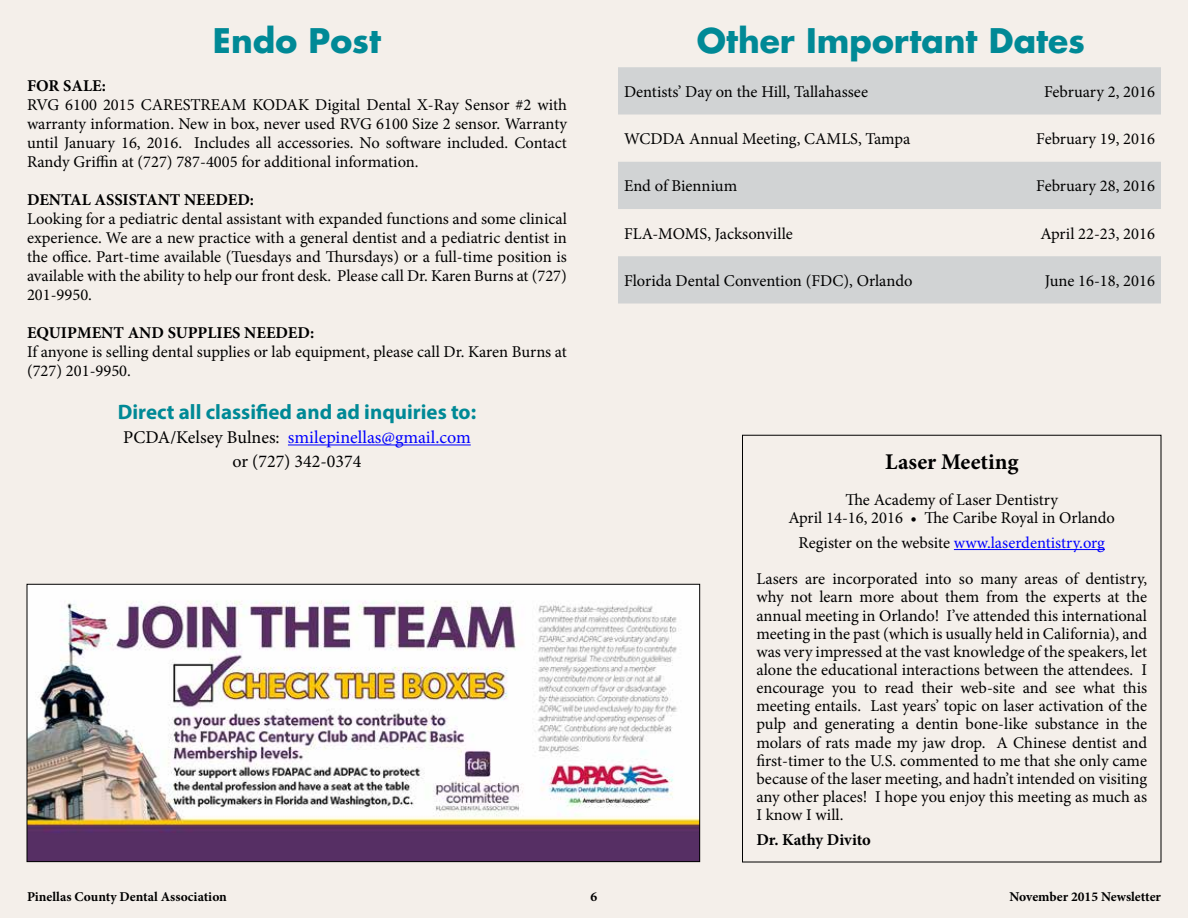
<style>
.page{position:relative;width:1188px;height:918px;background:#f4efea}
.page>*{position:absolute;margin:0;border:0;box-sizing:border-box;transform-origin:0 0}
.t1{font:700 33px "Futura";color:#008996}
.t2{font:700 22.5px "Minion Pro";color:#000}
.t3{font:700 21px "Myriad Pro";color:#008996}
.t4{font:18px/24px "Minion Pro";color:#000;text-align:center}
.t5{font:16.5px/18.1px "Minion Pro";color:#000;text-align:justify}
.t6{font:700 16.5px "Minion Pro";color:#000}
.t7{font:700 13.5px "Minion Pro";color:#000}
.s1{color:#00f}
</style>
<div class="page">
<svg style="left:618px;top:67px;width:543px;height:237px;fill:#d1d3d4"></svg>
<hr style="left:288px;top:445px;width:183px;height:1px;background:#00f">
<img style="left:29px;top:586px;width:669px;height:274px">
<div style="left:27px;top:584px;width:673px;height:278px;border:1px solid #000"></div>
<hr style="left:954px;top:549px;width:151px;height:1px;background:#00f">
<h1 class="t1" style="left:213px;top:18px;width:170px">Endo Post</h1>
<h1 class="t1" style="left:697px;top:18px;width:390px">Other Important Dates</h1>
<p class="t6" style="left:27px;top:75px;width:80px">FOR SALE:</p>
<p class="t5" style="left:27px;top:96px;width:542px;line-height:18.9px">RVG 6100 2015 CARESTREAM KODAK Digital Dental X-Ray Sensor #2 with warranty information. New in box, never used RVG 6100 Size 2 sensor. Warranty until January 16, 2016. Includes all accessories. No software included. Contact Randy Griffin at (727) 787-4005 for additional information.</p>
<p class="t6" style="left:27px;top:188px;width:229px">DENTAL ASSISTANT NEEDED:</p>
<p class="t5" style="left:27px;top:210px;width:541px;line-height:18.9px">Looking for a pediatric dental assistant with expanded functions and some clinical experience. We are a new practice with a general dentist and a pediatric dentist in the office. Part-time available (Tuesdays and Thursdays) or a full-time position is available with the ability to help our front desk. Please call Dr. Karen Burns at (727)<br>201-9950.</p>
<p class="t6" style="left:27px;top:321px;width:289px">EQUIPMENT AND SUPPLIES NEEDED:</p>
<p class="t5" style="left:27px;top:342px;width:541px;line-height:19px">If anyone is selling dental supplies or lab equipment, please call Dr. Karen Burns at (727) 201-9950.</p>
<p class="t3" style="left:118px;top:398px;width:360px">Direct all classified and ad inquiries to:</p>
<p class="t4" style="left:123px;top:426px;width:349px">PCDA/Kelsey Bulnes: <span class="s1">smilepinellas@gmail.com </span>or (727) 342-0374</p>
<p class="t5" style="left:624px;top:83px;width:246px">Dentists’ Day on the Hill, Tallahassee</p>
<p class="t5" style="left:1044px;top:83px;width:112px">February 2, 2016</p>
<p class="t5" style="left:624px;top:130px;width:288px">WCDDA Annual Meeting, CAMLS, Tampa</p>
<p class="t5" style="left:1036px;top:130px;width:120px">February 19, 2016</p>
<p class="t5" style="left:624px;top:177px;width:115px">End of Biennium</p>
<p class="t5" style="left:1036px;top:177px;width:120px">February 28, 2016</p>
<p class="t5" style="left:624px;top:224px;width:170px">FLA-MOMS, Jacksonville</p>
<p class="t5" style="left:1040px;top:224px;width:116px">April 22-23, 2016</p>
<p class="t5" style="left:624px;top:272px;width:290px">Florida Dental Convention (FDC), Orlando</p>
<p class="t5" style="left:1045px;top:272px;width:112px">June 16-18, 2016</p>
<h2 class="t2" style="left:885px;top:446px;width:135px">Laser Meeting</h2>
<p class="t5" style="left:788px;top:491px;width:328px;text-align:center">The Academy of Laser Dentistry<br>April 14-16, 2016 • The Caribe Royal in Orlando</p>
<p class="t5" style="left:756px;top:525px;width:392px;line-height:36.3px;text-align:center">Register on the website <span class="s1">www.laserdentistry.org<br></span>Lasers are incorporated into so many areas of dentistry,</p>
<p class="t5" style="left:756px;top:588px;width:392px">why not learn more about them from the experts at the annual meeting in Orlando! I’ve attended this international meeting in the past (which is usually held in California), and was very impressed at the vast knowledge of the speakers, let alone the educational interactions between the attendees. I encourage you to read their web-site and see what this meeting entails. Last years’ topic on laser activation of the pulp and generating a dentin bone-like substance in the molars of rats made my jaw drop. A Chinese dentist and first-timer to the U.S. commented to me that she only came because of the laser meeting, and hadn’t intended on visiting any other places! I hope you enjoy this meeting as much as I know I will.</p>
<p class="t6" style="left:756px;top:828px;width:116px">Dr. Kathy Divito</p>
<p class="t7" style="left:27px;top:887px;width:201px">Pinellas County Dental Association</p>
<p class="t7" style="left:591px;top:887px;width:8px">6</p>
<p class="t7" style="left:1009px;top:887px;width:153px">November 2015 Newsletter</p>
</div>
